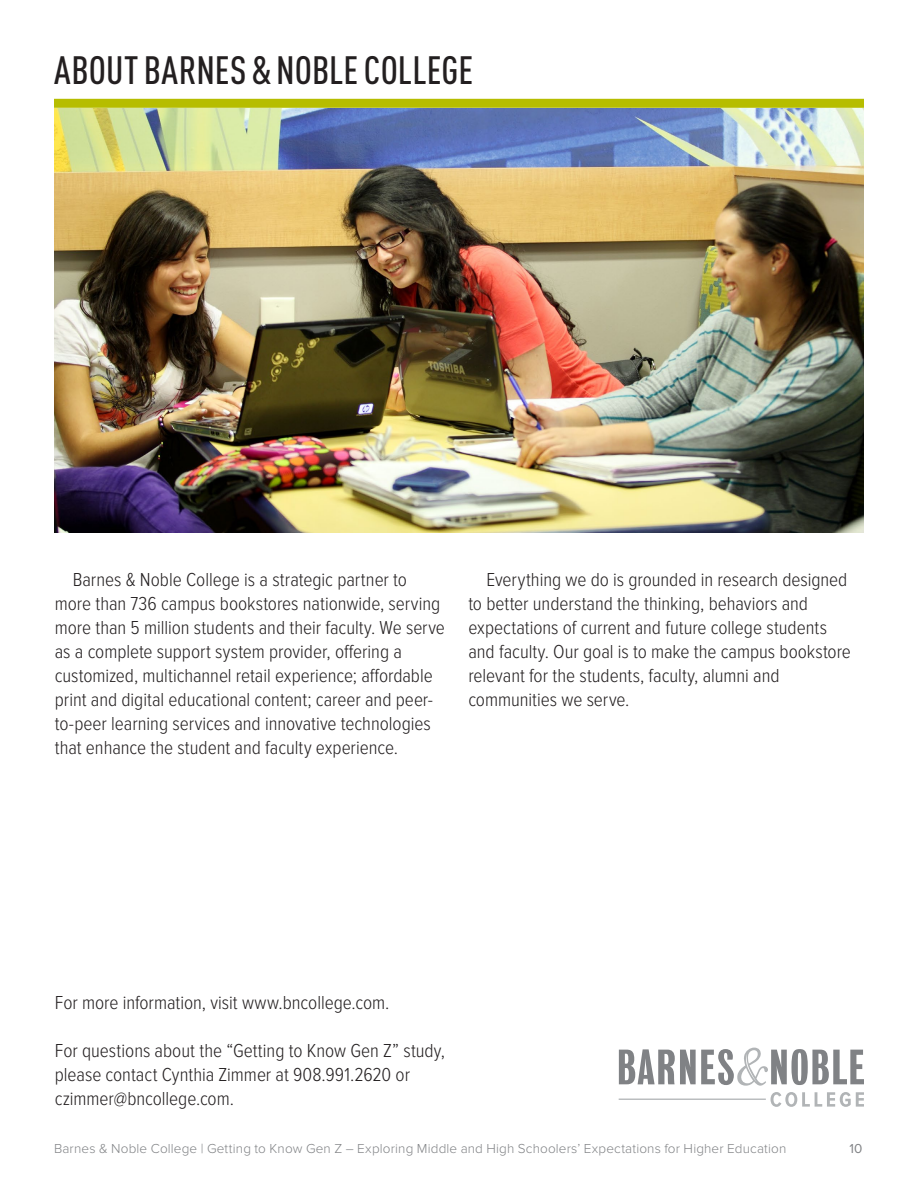
<style>
.page{position:relative;width:918px;height:1188px;background:#fff}
.page>*{position:absolute;margin:0;border:0;box-sizing:border-box;transform-origin:0 0}
.t1{font:500 condensed 39px "DIN Pro";letter-spacing:.005em;color:#231f20}
.t2{font:300 19.5px/24px "Proxima Nova Cond";color:#231f20}
.t3{font:300 13.5px "Proxima Nova";letter-spacing:.01em;color:#808285}
.t4{font:13.5px "Proxima Nova";color:#808285}
</style>
<div class="page">
<img style="left:55px;top:108px;width:809px;height:425px">
<hr style="left:619px;top:1099px;width:147px;height:1px;background:#b1b4b6">
<svg style="left:619px;top:1048px;width:245px;height:38px"></svg>
<svg style="left:771px;top:1092px;width:93px;height:15px"></svg>
<div style="left:54px;top:99px;width:810px;height:9px;background:#b6bd00"></div>
<h1 class="t1" style="left:54px;top:41px;width:421px">ABOUT BARNES &amp; NOBLE COLLEGE</h1>
<p class="t2" style="left:55px;top:568px;width:392px;text-indent:18px">Barnes &amp; Noble College is a strategic partner to more than 736 campus bookstores nationwide, serving more than 5 million students and their faculty. We serve as a complete support system provider, offering a customized, multichannel retail experience; affordable print and digital educational content; career and peer&shy;to-peer learning services and innovative technologies that enhance the student and faculty experience.</p>
<p class="t2" style="left:468px;top:568px;width:384px;text-indent:18px">Everything we do is grounded in research designed to better understand the thinking, behaviors and expectations of current and future college students and faculty. Our goal is to make the campus bookstore relevant for the students, faculty, alumni and communities we serve.</p>
<p class="t2" style="left:55px;top:991px;width:336px">For more information, visit www.bncollege.com.</p>
<p class="t2" style="left:55px;top:1039px;width:392px">For questions about the “Getting to Know Gen Z” study, please contact Cynthia Zimmer at 908.991.2620 or czimmer@bncollege.com.</p>
<p class="t3" style="left:54px;top:1140px;width:734px">Barnes &amp; Noble College | Getting to Know Gen Z – Exploring Middle and High Schoolers’ Expectations for Higher Education</p>
<p class="t4" style="left:849px;top:1140px;width:15px">10</p>
</div>
